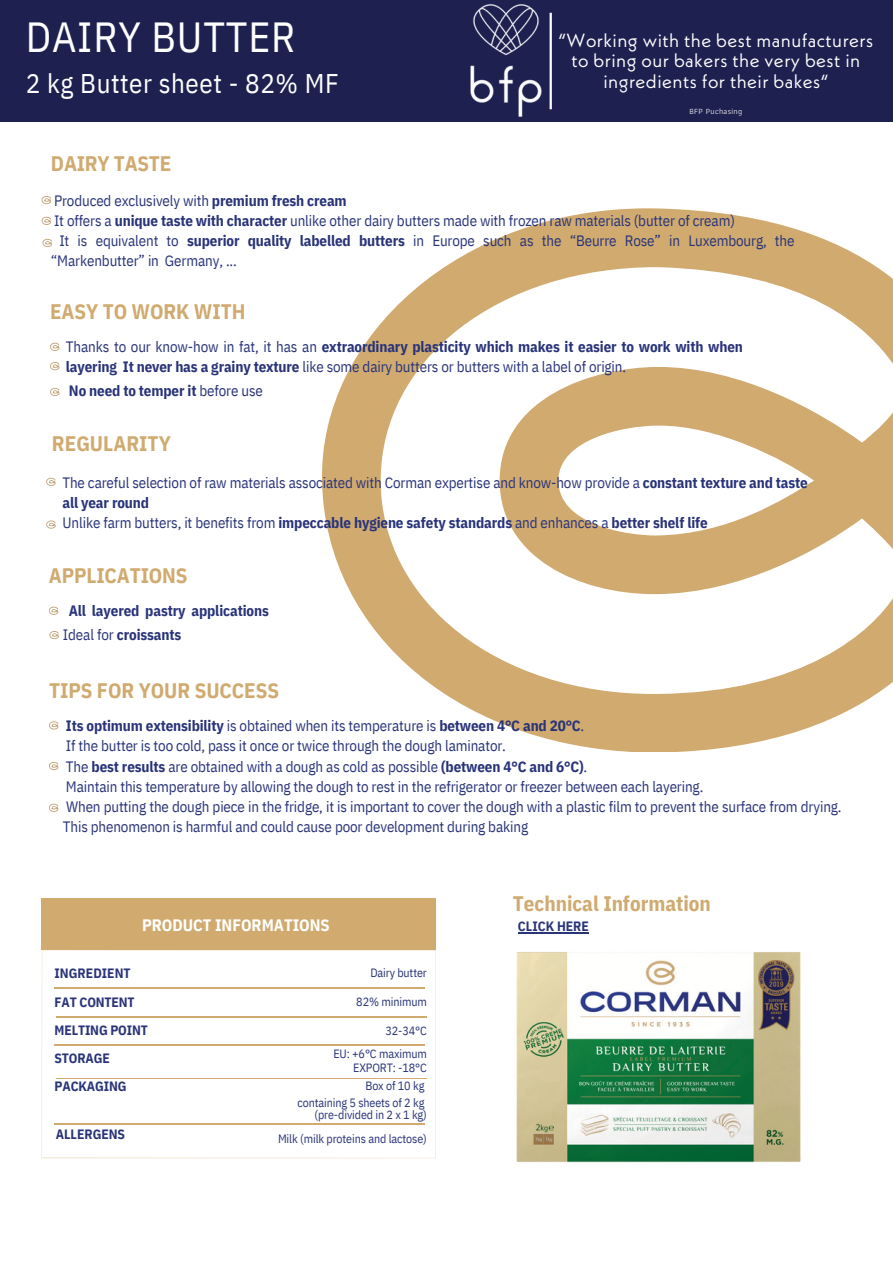
<style>
.page{position:relative;width:893px;height:1264px;background:#fff}
.page>*{position:absolute;margin:0;border:0;box-sizing:border-box;transform-origin:0 0}
.t1{font:42px "IBM Plex Sans Cond";letter-spacing:.02em;color:#fff}
.t2{font:27px "IBM Plex Sans Cond";letter-spacing:.02em;color:#fff}
.t3{font:700 21px "IBM Plex Sans Cond";color:#d0aa6f}
.t4{font:19.05px/20.2px "Neue Kabel";letter-spacing:.025em;color:#fff;text-align:center}
.t5{font:700 16.5px "IBM Plex Sans Cond";color:#fff}
.t6{font:15px/20.2px "IBM Plex Sans Cond";letter-spacing:-.01em;color:#293479}
.t7{font:700 15px/23.7px "IBM Plex Sans Cond";letter-spacing:-.01em;color:#293479}
.t8{font:700 13.5px/28.2px "IBM Plex Sans Cond";letter-spacing:-.01em;color:#293479}
.t9{font:12px "IBM Plex Sans Cond";letter-spacing:-.01em;color:#293479}
.t10{font:8.1px "Athiti";letter-spacing:.04em;color:#fff}
.s1{font-weight:700}
.s2{font-weight:400}
</style>
<div class="page">
<svg style="left:49px;top:606px;width:9px;height:9px"></svg>
<svg style="left:49px;top:721px;width:9px;height:8px"></svg>
<svg style="left:49px;top:762px;width:9px;height:8px"></svg>
<svg style="left:49px;top:803px;width:9px;height:9px"></svg>
<svg style="left:49px;top:631px;width:10px;height:8px"></svg>
<svg style="left:50px;top:343px;width:10px;height:8px"></svg>
<svg style="left:50px;top:362px;width:10px;height:8px"></svg>
<svg style="left:50px;top:388px;width:10px;height:8px"></svg>
<svg style="left:41px;top:196px;width:10px;height:8px"></svg>
<svg style="left:41px;top:217px;width:10px;height:8px"></svg>
<svg style="left:42px;top:239px;width:10px;height:8px"></svg>
<svg style="left:46px;top:478px;width:10px;height:8px"></svg>
<svg style="left:46px;top:520px;width:10px;height:8px"></svg>
<div style="left:42px;top:898px;width:393px;height:51px;background:#d0aa6f"></div>
<svg style="left:42px;top:949px;width:393px;height:209px"></svg>
<hr style="left:54px;top:987px;width:371px;height:1px;background:#d0aa6f">
<hr style="left:56px;top:1016px;width:370px;height:1px;background:#d0aa6f">
<hr style="left:56px;top:1078px;width:370px;height:1px;background:#d0aa6f">
<hr style="left:54px;top:1123px;width:371px;height:1px;background:#d0aa6f">
<hr style="left:54px;top:1044px;width:371px;height:1px;background:#d0aa6f">
<div style="left:0;top:0;width:892px;height:122px;background:#1e2150"></div>
<svg style="left:322px;top:208px;width:570px;height:544px"></svg>
<img style="left:471px;top:4px;width:70px;height:113px">
<hr style="left:549px;top:13px;width:3px;height:96px;background:#fff">
<img style="left:516px;top:952px;width:285px;height:211px">
<hr style="left:518px;top:932px;width:71px;height:1px;background:#293479">
<p class="t1" style="left:26px;top:9px;width:271px">DAIRY BUTTER</p>
<p class="t2" style="left:26px;top:65px;width:314px">2 kg Butter sheet - 82% MF</p>
<p class="t3" style="left:51px;top:150px;width:122px">DAIRY TASTE</p>
<p class="t4" style="left:558px;top:32px;width:316px">“Working with the best manufacturers to bring our bakers the very best in ingredients for their bakes“</p>
<p class="t10" style="left:689px;top:104px;width:54px">BFP Puchasing</p>
<p class="t6" style="left:54px;top:190px;width:294px">Produced exclusively with <span class="s1">premium fresh cream</span></p>
<p class="t6" style="left:54px;top:210px;width:682px">It offers a <span class="s1">unique taste with character</span> unlike other dairy butters made with frozen raw materials (butter of cream)</p>
<p class="t6" style="left:51px;top:230px;width:745px;text-indent:8px">It is equivalent to <span class="s1">superior quality labelled butters</span> in Europe such as the “Beurre Rose” in Luxembourg, the “Markenbutter” in Germany, ...</p>
<p class="t3" style="left:50px;top:297px;width:197px">EASY TO WORK WITH</p>
<p class="t7" style="left:66px;top:336px;width:678px;line-height:20.2px"><span class="s2">Thanks to our know-how in fat, it has an</span> extraordinary plasticity which makes it easier to work with when layering It never has a grainy texture <span class="s2">like some dairy butters or butters with a label of origin.</span></p>
<p class="t7" style="left:69px;top:378px;width:195px">No need to temper it <span class="s2">before use</span></p>
<p class="t3" style="left:52px;top:430px;width:120px">REGULARITY</p>
<p class="t6" style="left:62px;top:472px;width:746px">The careful selection of raw materials associated with Corman expertise and know-how provide a <span class="s1">constant texture and taste</span></p>
<p class="t7" style="left:62px;top:490px;width:88px">all year round</p>
<p class="t7" style="left:62px;top:511px;width:646px"><span class="s2">Unlike farm butters, it benefits from</span> impeccable hygiene safety standards <span class="s2">and enhances a</span> better shelf life</p>
<p class="t3" style="left:49px;top:561px;width:140px">APPLICATIONS</p>
<p class="t7" style="left:63px;top:598px;width:207px;text-indent:6px">All layered pastry applications<br><span class="s2">Ideal for</span> croissants</p>
<p class="t3" style="left:49px;top:676px;width:231px">TIPS FOR YOUR SUCCESS</p>
<p class="t7" style="left:66px;top:713px;width:520px">Its optimum extensibility <span class="s2">is obtained when its temperature is</span> between 4°C and 20°C<span class="s2">.</span></p>
<p class="t6" style="left:66px;top:735px;width:441px">If the butter is too cold, pass it once or twice through the dough laminator.</p>
<p class="t6" style="left:66px;top:755px;width:523px">The <span class="s1">best results</span> are obtained with a dough as cold as possible <span class="s1">(between 4°C and 6°C)</span>.</p>
<p class="t6" style="left:66px;top:776px;width:639px">Maintain this temperature by allowing the dough to rest in the refrigerator or freezer between each layering.</p>
<p class="t6" style="left:63px;top:796px;width:780px">When putting the dough piece in the fridge, it is important to cover the dough with a plastic film to prevent the surface from drying.<br>This phenomenon is harmful and could cause poor development during baking</p>
<p class="t5" style="left:142px;top:913px;width:189px">PRODUCT INFORMATIONS</p>
<p class="t8" style="left:55px;top:959px;width:78px">INGREDIENT</p>
<p class="t8" style="left:55px;top:987px;width:95px">FAT CONTENT<br>MELTING POINT<br>STORAGE<br>PACKAGING</p>
<p class="t8" style="left:56px;top:1119px;width:71px">ALLERGENS</p>
<p class="t9" style="left:370px;top:964px;width:58px">Dairy butter</p>
<p class="t9" style="left:356px;top:994px;width:72px">82% minimum</p>
<p class="t9" style="left:385px;top:1022px;width:43px">32-34°C</p>
<p class="t9" style="left:333px;top:1045px;width:95px">EU: +6°C maximum</p>
<p class="t9" style="left:353px;top:1059px;width:75px">EXPORT: -18°C</p>
<p class="t9" style="left:365px;top:1077px;width:60px">Box of 10 kg</p>
<p class="t9" style="left:297px;top:1094px;width:128px">containing 5 sheets of 2 kg</p>
<p class="t9" style="left:314px;top:1106px;width:114px">(pre-divided in 2 x 1 kg)</p>
<p class="t9" style="left:278px;top:1130px;width:150px">Milk (milk proteins and lactose)</p>
<p class="t3" style="left:513px;top:889px;width:199px">Technical Information</p>
<p class="t8" style="left:518px;top:912px;width:72px">CLICK HERE</p>
</div>
